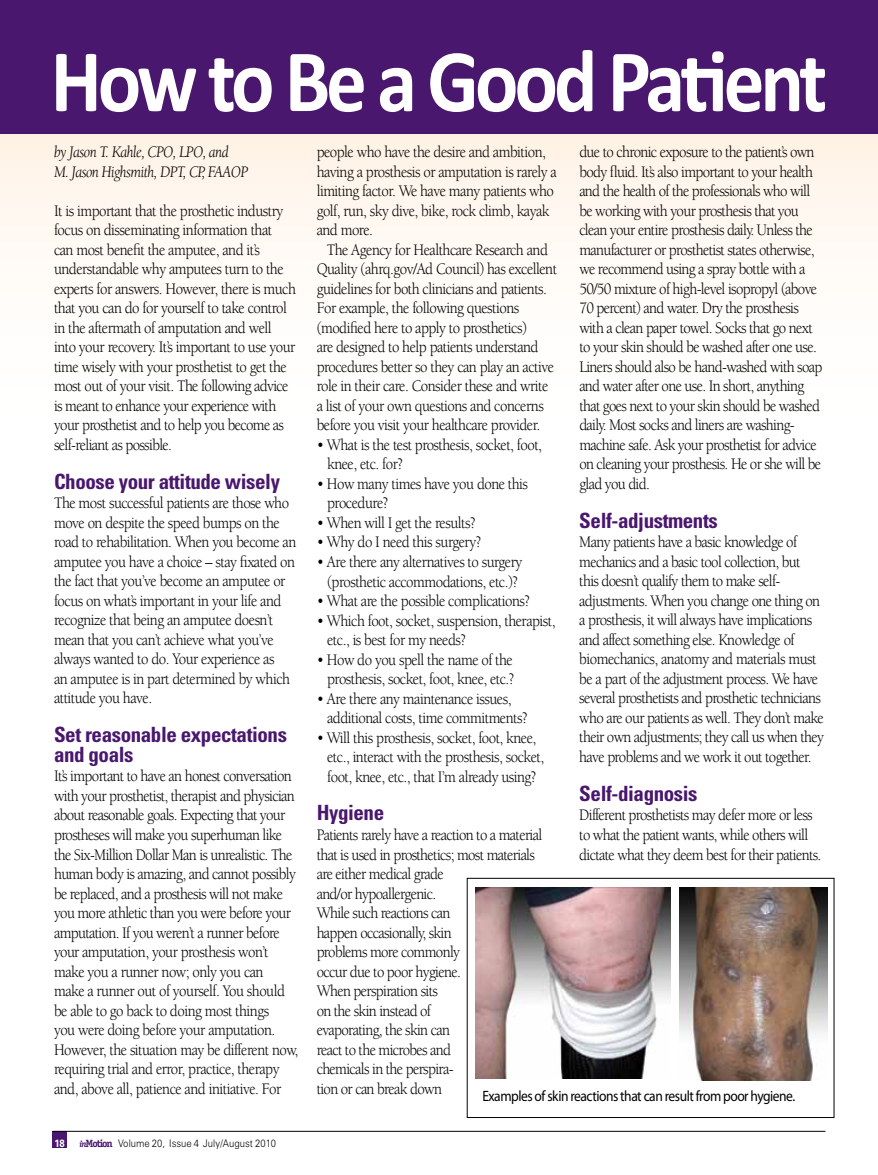
<style>
.page{position:relative;width:878px;height:1175px;background:#fff}
.page>*{position:absolute;margin:0;border:0;box-sizing:border-box;transform-origin:0 0}
.t1{font:700 90px "Calibri";letter-spacing:-.05em;color:#fff;scale:.9 1}
.t2{font:700 condensed 21px/19.5px "Univers LT Std";letter-spacing:-.02em;color:#49176d}
.t3{font:16.5px/19.5px "Berkeley Std";letter-spacing:-.045em;color:#000;scale:.9 1}
.t4{font:italic 16.5px/19.5px "Berkeley Std";letter-spacing:-.035em;color:#000;scale:.9 1}
.t5{font:15px "Myriad Pro";letter-spacing:-.035em;color:#000;scale:.9 1}
.t6{font:300 10.5px "Zurich BT";color:#000;scale:.9 1}
.t7{font:700 10.5px "Univers LT Std";color:#fff;scale:.9 1}
.s1{font-family:"Officina Serif";font-weight:700;font-style:italic;font-size:9px;color:#49176d}
.s2{font-family:"Officina Serif";font-weight:700;color:#49176d}
</style>
<div class="page">
<div style="left:53px;top:1131px;width:14px;height:17px;background:#49176d"></div>
<hr style="left:53px;top:1130px;width:772px;height:1px;background:#000">
<div style="left:0;top:133px;width:877px;height:118px;background:#fff6ed"></div>
<div style="left:466px;top:878px;width:368px;height:239px;border:1px solid #000"></div>
<img style="left:475px;top:887px;width:195px;height:191px">
<img style="left:679px;top:887px;width:148px;height:193px">
<div style="left:0;top:0;width:877px;height:133px;background:#49176d"></div>
<h1 class="t1" style="left:51px;top:25px;width:864px">How to Be a Good Patient</h1>
<p class="t4" style="left:54px;top:142px;width:217px">by Jason T. Kahle, CPO, LPO, and<br>M. Jason Highsmith, DPT, CP, FAAOP</p>
<p class="t3" style="left:54px;top:201px;width:270px">It is important that the prosthetic industry focus on disseminating information that<br>can most benefit the amputee, and it’s understandable why amputees turn to the experts for answers. However, there is much that you can do for yourself to take control in the aftermath of amputation and well into your recovery. It’s important to use your time wisely with your prosthetist to get the most out of your visit. The following advice is meant to enhance your experience with your prosthetist and to help you become as self-reliant as possible.</p>
<p class="t2" style="left:54px;top:471px;width:227px">Choose your attitude wisely</p>
<p class="t3" style="left:54px;top:493px;width:271px">The most successful patients are those who move on despite the speed bumps on the road to rehabilitation. When you become an amputee you have a choice – stay fixated on the fact that you’ve become an amputee or focus on what’s important in your life and recognize that being an amputee doesn’t mean that you can’t achieve what you’ve always wanted to do. Your experience as<br>an amputee is in part determined by which attitude you have.</p>
<p class="t2" style="left:54px;top:725px;width:234px">Set reasonable expectations and goals</p>
<p class="t3" style="left:54px;top:766px;width:273px">It’s important to have an honest conversation with your prosthetist, therapist and physician about reasonable goals. Expecting that your prostheses will make you superhuman like the Six-Million Dollar Man is unrealistic. The human body is amazing, and cannot possibly be replaced, and a prosthesis will not make you more athletic than you were before your amputation. If you weren’t a runner before your amputation, your prosthesis won’t make you a runner now; only you can<br>make a runner out of yourself. You should be able to go back to doing most things<br>you were doing before your amputation.<br>However, the situation may be different now, requiring trial and error, practice, therapy and, above all, patience and initiative. For</p>
<p class="t7" style="left:54px;top:1136px;width:13px">18</p>
<p class="t6" style="left:79px;top:1136px;width:220px"><span class="s1">in</span><span class="s2">Motion</span> Volume 20, Issue 4 July/August 2010</p>
<p class="t3" style="left:579px;top:143px;width:272px">due to chronic exposure to the patient’s own body fluid. It’s also important to your health and the health of the professionals who will be working with your prosthesis that you clean your entire prosthesis daily. Unless the manufacturer or prosthetist states otherwise, we recommend using a spray bottle with a 50/50 mixture of high-level isopropyl (above 70 percent) and water. Dry the prosthesis with a clean paper towel. Socks that go next to your skin should be washed after one use.<br>Liners should also be hand-washed with soap and water after one use. In short, anything that goes next to your skin should be washed daily. Most socks and liners are washing&shy;machine safe. Ask your prosthetist for advice on cleaning your prosthesis. He or she will be glad you did.</p>
<p class="t2" style="left:579px;top:510px;width:140px">Self-adjustments</p>
<p class="t3" style="left:579px;top:532px;width:273px">Many patients have a basic knowledge of mechanics and a basic tool collection, but this doesn’t qualify them to make self&shy;adjustments. When you change one thing on a prosthesis, it will always have implications and affect something else. Knowledge of biomechanics, anatomy and materials must be a part of the adjustment process. We have several prosthetists and prosthetic technicians who are our patients as well. They don’t make their own adjustments; they call us when they have problems and we work it out together.</p>
<p class="t2" style="left:579px;top:783px;width:120px">Self-diagnosis</p>
<p class="t3" style="left:579px;top:805px;width:270px">Different prosthetists may defer more or less to what the patient wants, while others will dictate what they deem best for their patients.</p>
<p class="t3" style="left:317px;top:143px;width:268px">people who have the desire and ambition, having a prosthesis or amputation is rarely a limiting factor. We have many patients who golf, run, sky dive, bike, rock climb, kayak and more.</p>
<p class="t3" style="left:317px;top:240px;width:269px;text-indent:10px">The Agency for Healthcare Research and Quality (ahrq.gov/Ad Council) has excellent guidelines for both clinicians and patients.<br>For example, the following questions (modified here to apply to prosthetics)<br>are designed to help patients understand procedures better so they can play an active role in their care. Consider these and write a list of your own questions and concerns before you visit your healthcare provider.</p>
<p class="t3" style="left:327px;top:435px;width:240px;text-indent:-10px">• What is the test prosthesis, socket, foot, knee, etc. for?</p>
<p class="t3" style="left:327px;top:474px;width:225px;text-indent:-10px">• How many times have you done this procedure?</p>
<p class="t3" style="left:317px;top:513px;width:178px">• When will I get the results?</p>
<p class="t3" style="left:317px;top:533px;width:184px">• Why do I need this surgery?</p>
<p class="t3" style="left:317px;top:552px;width:230px;text-align:center">• Are there any alternatives to surgery (prosthetic accommodations, etc.)?</p>
<p class="t3" style="left:317px;top:591px;width:238px">• What are the possible complications?</p>
<p class="t3" style="left:327px;top:611px;width:255px;text-indent:-10px">• Which foot, socket, suspension, therapist, etc., is best for my needs?</p>
<p class="t3" style="left:317px;top:650px;width:221px;text-align:right">• How do you spell the name of the prosthesis, socket, foot, knee, etc.?</p>
<p class="t3" style="left:327px;top:689px;width:224px;text-indent:-10px">• Are there any maintenance issues, additional costs, time commitments?</p>
<p class="t3" style="left:327px;top:728px;width:243px;text-indent:-10px">• Will this prosthesis, socket, foot, knee, etc., interact with the prosthesis, socket, foot, knee, etc., that I’m already using?</p>
<p class="t2" style="left:316px;top:803px;width:69px">Hygiene</p>
<p class="t3" style="left:316px;top:825px;width:252px">Patients rarely have a reaction to a material that is used in prosthetics; most materials are either medical grade<br>and/or hypoallergenic.<br>While such reactions can<br>happen occasionally, skin<br>problems more commonly<br>occur due to poor hygiene.<br>When perspiration sits<br>on the skin instead of<br>evaporating, the skin can<br>react to the microbes and<br>chemicals in the perspira-<br>tion or can break down</p>
<p class="t5" style="left:482px;top:1086px;width:349px">Examples of skin reactions that can result from poor hygiene.</p>
</div>
